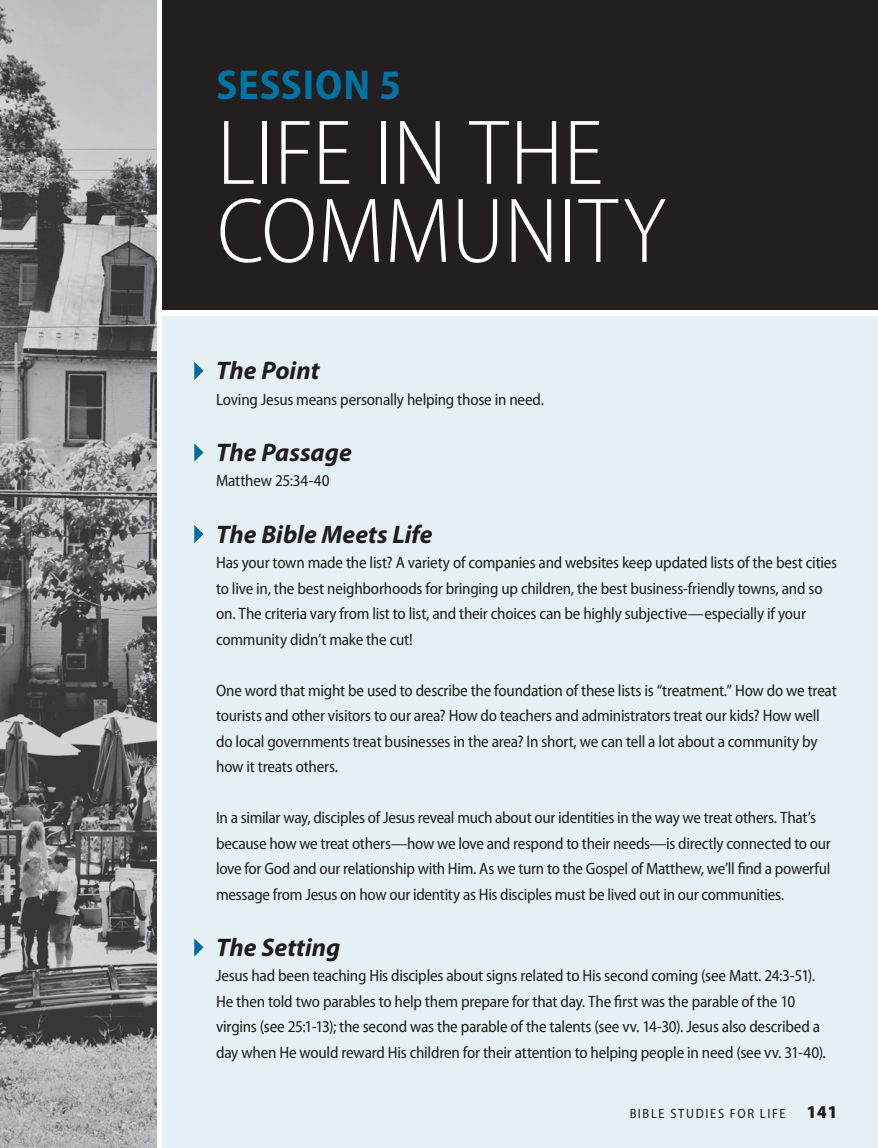
<style>
.page{position:relative;width:878px;height:1148px;background:#fff}
.page>*{position:absolute;margin:0;border:0;box-sizing:border-box;transform-origin:0 0}
.t1{font:300 semi-condensed 93px/78px "Myriad Pro";letter-spacing:.005em;color:#fff}
.t2{font:700 semi-condensed 42px "Myriad Pro";letter-spacing:.02em;color:#0073a2}
.t3{font:italic 700 25.5px "Myriad Pro";color:#231f20}
.t4{font:semi-condensed 16.5px/25.5px "Myriad Pro";letter-spacing:-.015em;color:#231f20}
.t5{font:semi-condensed 13.5px "Myriad Pro";letter-spacing:.125em;color:#231f20}
.s1{font-weight:900;font-size:18px}
</style>
<div class="page">
<div style="left:162px;top:316px;width:716px;height:832px;background:#e6f1f6"></div>
<div style="left:162px;top:0;width:716px;height:310px;background:#231f20"></div>
<svg style="left:194px;top:362px;width:9px;height:18px"></svg>
<svg style="left:194px;top:443px;width:9px;height:19px"></svg>
<svg style="left:194px;top:525px;width:9px;height:18px"></svg>
<svg style="left:194px;top:938px;width:9px;height:18px"></svg>
<img style="left:0;top:0;width:156px;height:1148px">
<h2 class="t2" style="left:216px;top:61px;width:186px">SESSION 5</h2>
<h1 class="t1" style="left:217px;top:116px;width:450px">LIFE IN THE<br>COMMUNITY</h1>
<h3 class="t3" style="left:216px;top:357px;width:105px">The Point</h3>
<p class="t4" style="left:216px;top:387px;width:329px">Loving Jesus means personally helping those in need.</p>
<h3 class="t3" style="left:216px;top:438px;width:137px">The Passage</h3>
<p class="t4" style="left:216px;top:468px;width:115px">Matthew 25:34-40</p>
<h3 class="t3" style="left:216px;top:520px;width:218px">The Bible Meets Life</h3>
<p class="t4" style="left:216px;top:550px;width:622px">Has your town made the list? A variety of companies and websites keep updated lists of the best cities to live in, the best neighborhoods for bringing up children, the best business-friendly towns, and so on. The criteria vary from list to list, and their choices can be highly subjective—especially if your community didn’t make the cut!</p>
<p class="t4" style="left:216px;top:677px;width:622px">One word that might be used to describe the foundation of these lists is “treatment.” How do we treat tourists and other visitors to our area? How do teachers and administrators treat our kids? How well do local governments treat businesses in the area? In short, we can tell a lot about a community by how it treats others.</p>
<p class="t4" style="left:216px;top:805px;width:616px">In a similar way, disciples of Jesus reveal much about our identities in the way we treat others. That’s because how we treat others—how we love and respond to their needs—is directly connected to our love for God and our relationship with Him. As we turn to the Gospel of Matthew, we’ll find a powerful message from Jesus on how our identity as His disciples must be lived out in our communities.</p>
<h3 class="t3" style="left:216px;top:933px;width:126px">The Setting</h3>
<p class="t4" style="left:216px;top:963px;width:611px">Jesus had been teaching His disciples about signs related to His second coming (see Matt. 24:3-51).<br>He then told two parables to help them prepare for that day. The first was the parable of the 10 virgins (see 25:1-13); the second was the parable of the talents (see vv. 14-30). Jesus also described a day when He would reward His children for their attention to helping people in need (see vv. 31-40).</p>
<p class="t5" style="left:629px;top:1106px;width:209px">BIBLE STUDIES FOR LIFE <span class="s1">141</span></p>
</div>
